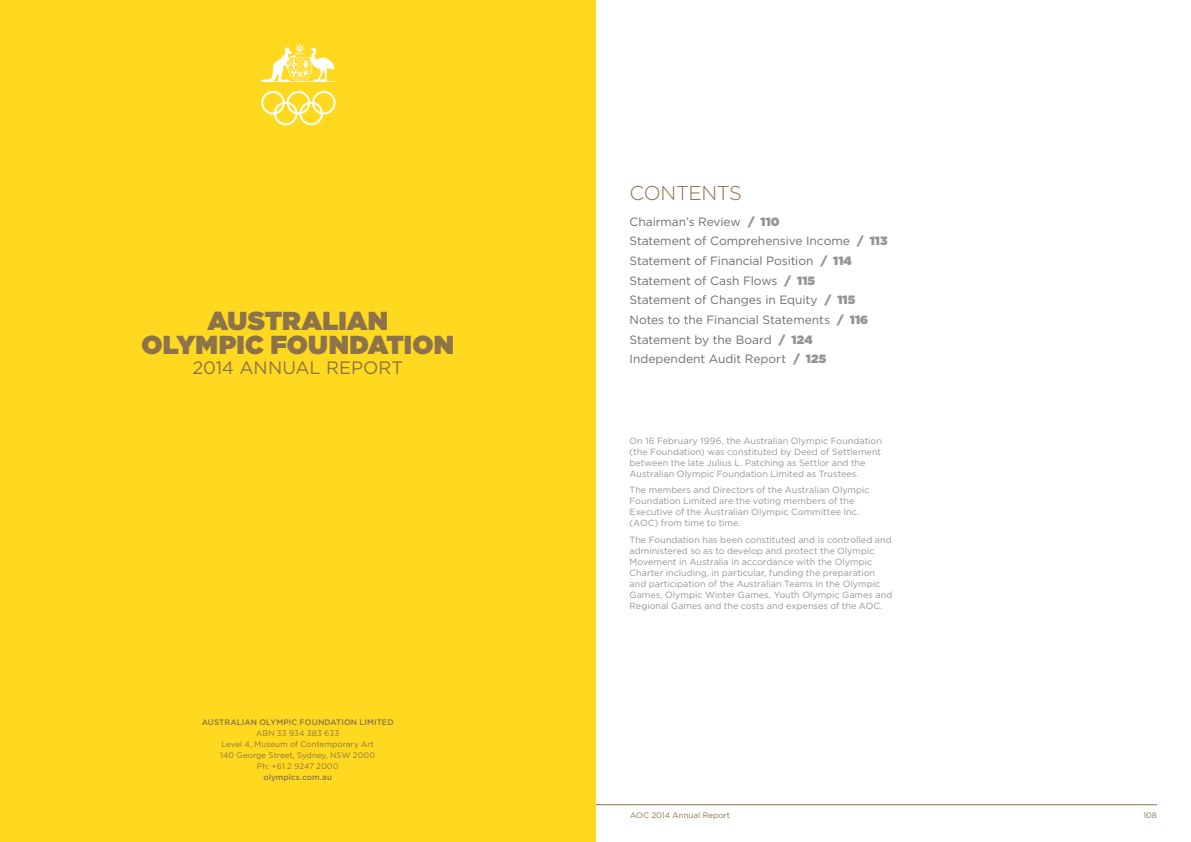
<style>
.page{position:relative;width:1191px;height:842px;background:#fff}
.page>*{position:absolute;margin:0;border:0;box-sizing:border-box;transform-origin:0 0}
.t1{font:900 26px/24px "Gotham";letter-spacing:.005em;color:#8d734a;text-align:center}
.t2{font:300 20px "Gotham";letter-spacing:-.02em;color:#8d734a}
.t3{font:18px "Gotham";letter-spacing:-.005em;color:#8d734a}
.t4{font:12px/19.7px "Gotham";letter-spacing:-.005em;color:#6d6e71}
.t5{font:9px/11px "Gotham";color:#939598}
.t6{font:8px/10.8px "Gotham";letter-spacing:.005em;color:#8d734a;text-align:center}
.t7{font:500 8px "Gotham";letter-spacing:.01em;color:#8d734a}
.s1{font-weight:500}
.s2{font-weight:900;color:#939598}
</style>
<div class="page">
<hr style="left:34px;top:804px;width:1123px;height:1px;background:#8d734a">
<div style="left:0;top:0;width:595px;height:842px;background:#ffd920"></div>
<svg style="left:261px;top:91px;width:74px;height:34px"></svg>
<hr style="left:263px;top:81px;width:72px;height:1px;background:#fff">
<svg style="left:261px;top:43px;width:73px;height:39px"></svg>
<p class="t1" style="left:141px;top:308px;width:314px">AUSTRALIAN<br>OLYMPIC FOUNDATION</p>
<p class="t3" style="left:192px;top:356px;width:212px">2014 ANNUAL REPORT</p>
<p class="t7" style="left:202px;top:717px;width:163px">Australian Olympic FOUN DATI ON LIMIT</p>
<p class="t7" style="left:382px;top:717px;width:13px">ED</p>
<p class="t6" style="left:220px;top:728px;width:156px">ABN 33 934 383 633<br>Level 4, Museum of Contemporary Art<br>140 George Street, Sydney, NSW 2000<br>Ph: +61 2 9247 2000<br><span class="s1">olympics.com.au</span></p>
<p class="t2" style="left:629px;top:181px;width:114px">CONTENTS</p>
<p class="t4" style="left:629px;top:211px;width:259px">Chairman’s Review <span class="s2">/ 110<br></span>Statement of Comprehensive Income <span class="s2">/ 113<br></span>Statement of Financial Position <span class="s2">/ 114<br></span>Statement of Cash Flows <span class="s2">/ 115<br></span>Statement of Changes in Equity <span class="s2">/ 115<br></span>Notes to the Financial Statements <span class="s2">/ 116<br></span>Statement by the Board <span class="s2">/ 124<br></span>Independent Audit Report <span class="s2">/ 125</span></p>
<p class="t5" style="left:629px;top:435px;width:254px">On 16 February 1996, the Australian Olympic Foundation (the Foundation) was constituted by Deed of Settlement between the late Julius L. Patching as Settlor and the Australian Olympic Foundation Limited as Trustees.</p>
<p class="t5" style="left:629px;top:485px;width:242px">The members and Directors of the Australian Olympic Foundation Limited are the voting members of the Executive of the Australian Olympic Committee Inc. (AOC) from time to time.</p>
<p class="t5" style="left:629px;top:534px;width:264px">The Foundation has been constituted and is controlled and administered so as to develop and protect the Olympic Movement in Australia in accordance with the Olympic Charter including, in particular, funding the preparation and participation of the Australian Teams in the Olympic Games, Olympic Winter Games, Youth Olympic Games and Regional Games and the costs and expenses of the AOC.</p>
<p class="t6" style="left:630px;top:809px;width:101px">AOC 2014 Annual Report</p>
<p class="t6" style="left:1143px;top:809px;width:15px">108</p>
</div>
